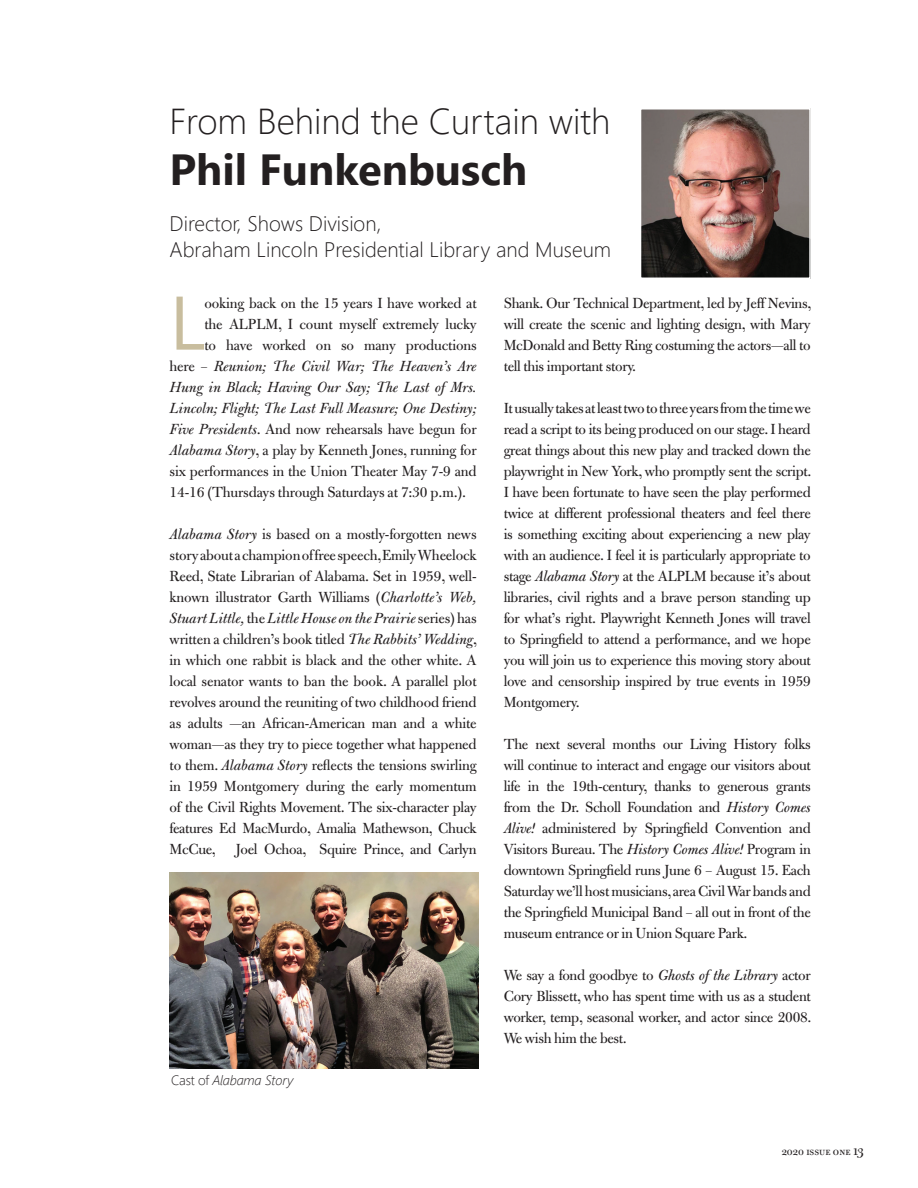
<style>
.page{position:relative;width:918px;height:1188px;background:#fff}
.page>*{position:absolute;margin:0;border:0;box-sizing:border-box;transform-origin:0 0}
._03_Drop_Cap_Copy_co{font:75.75px "Segoe UI";color:#c8bd9e}
.Script_Head_Script{font:700 43.5px "Segoe UI";color:#231f20}
.Script_Head_Script-2{font:300 36px "Segoe UI";color:#231f20}
._01_Story_Head{font:300 21px/25.2px "Segoe UI";color:#231f20}
._04_Body_Copy{font:15.75px/21px "Bulmer MT Std";letter-spacing:-.02em;color:#231f20;text-align:justify}
._03_Drop_Cap_Copy_co-2{font:15.75px "Bulmer MT Std";letter-spacing:-.01em;color:#231f20}
._03_Drop_Cap_Copy_co-3{font:italic 15.75px "Bulmer MT Std";letter-spacing:-.01em;color:#231f20}
.Captions{font:italic 300 13.5px "Segoe UI";letter-spacing:-.01em;color:#231f20}
.t1{font:12px "Bulmer MT Std";color:#231f20}
.s1{font-style:italic}
.s2{font-style:normal}
.s3{font-size:15px}
</style>
<div class="page">
<img style="left:643px;top:111px;width:165px;height:165px">
<div style="left:640px;top:108px;width:171px;height:171px;border:2px solid #fff"></div>
<img style="left:170px;top:872px;width:308px;height:196px">
<p class="Script_Head_Script-2" style="left:170px;top:87px;width:443px">From Behind the Curtain with</p>
<p class="Script_Head_Script" style="left:170px;top:129px;width:359px">Phil Funkenbusch</p>
<p class="_01_Story_Head" style="left:170px;top:209px;width:443px">Director, Shows Division,<br>Abraham Lincoln Presidential Library and Museum</p>
<p class="_03_Drop_Cap_Copy_co" style="left:170px;top:251px;width:37px">L</p>
<p class="_03_Drop_Cap_Copy_co-2" style="left:204px;top:294px;width:274px">ooking back on the 15 years I have worked at</p>
<p class="_04_Body_Copy" style="left:504px;top:293px;width:309px">Shank. Our Technical Department, led by Jeff Nevins, will create the scenic and lighting design, with Mary McDonald and Betty Ring costuming the actors—all to tell this important story.</p>
<p class="_04_Body_Copy" style="left:504px;top:398px;width:309px;text-align:left">It usually takes at least two to three years from the time we read a script to its being produced on our stage. I heard great things about this new play and tracked down the playwright in New York, who promptly sent the script.<br>I have been fortunate to have seen the play performed twice at different professional theaters and feel there is something exciting about experiencing a new play with an audience. I feel it is particularly appropriate to stage <span class="s1">Alabama Story</span> at the ALPLM because it’s about libraries, civil rights and a brave person standing up for what’s right. Playwright Kenneth Jones will travel to Springfield to attend a performance, and we hope you will join us to experience this moving story about love and censorship inspired by true events in 1959<br>Montgomery.</p>
<p class="_04_Body_Copy" style="left:504px;top:734px;width:309px">The next several months our Living History folks will continue to interact and engage our visitors about life in the 19th-century, thanks to generous grants from the Dr. Scholl Foundation and <span class="s1">History Comes Alive!</span> administered by Springfield Convention and Visitors Bureau. The <span class="s1">History Comes Alive!</span> Program in downtown Springfield runs June 6 – August 15. Each Saturday we’ll host musicians, area Civil War bands and the Springfield Municipal Band – all out in front of the museum entrance or in Union Square Park.</p>
<p class="_04_Body_Copy" style="left:504px;top:965px;width:309px">We say a fond goodbye to <span class="s1">Ghosts of the Library</span> actor Cory Blissett, who has spent time with us as a student worker, temp, seasonal worker, and actor since 2008.<br>We wish him the best.</p>
<p class="_03_Drop_Cap_Copy_co-2" style="left:204px;top:315px;width:274px">the ALPLM, I count myself extremely lucky</p>
<p class="_03_Drop_Cap_Copy_co-2" style="left:204px;top:336px;width:274px">to have worked on so many productions</p>
<p class="_03_Drop_Cap_Copy_co-3" style="left:170px;top:357px;width:309px"><span class="s2">here –</span> Reunion; The Civil War; The Heaven’s Are</p>
<p class="_03_Drop_Cap_Copy_co-3" style="left:170px;top:378px;width:309px">Hung in Black; Having Our Say; The Last of Mrs.</p>
<p class="_03_Drop_Cap_Copy_co-3" style="left:170px;top:399px;width:309px">Lincoln; Flight; The Last Full Measure; One Destiny;</p>
<p class="_03_Drop_Cap_Copy_co-2" style="left:170px;top:420px;width:309px"><span class="s1">Five Presidents</span>. And now rehearsals have begun for</p>
<p class="_03_Drop_Cap_Copy_co-2" style="left:170px;top:441px;width:309px"><span class="s1">Alabama Story</span>, a play by Kenneth Jones, running for</p>
<p class="_03_Drop_Cap_Copy_co-2" style="left:170px;top:462px;width:309px">six performances in the Union Theater May 7-9 and</p>
<p class="_03_Drop_Cap_Copy_co-2" style="left:170px;top:483px;width:298px">14-16 (Thursdays through Saturdays at 7:30 p.m.).</p>
<p class="_04_Body_Copy" style="left:170px;top:524px;width:309px"><span class="s1">Alabama Story</span> is based on a mostly-forgotten news story about a champion of free speech, Emily Wheelock Reed, State Librarian of Alabama. Set in 1959, well&shy;known illustrator Garth Williams (<span class="s1">Charlotte’s Web, Stuart Little,</span> the <span class="s1">Little House on the Prairie</span> series) has written a children’s book titled <span class="s1">The Rabbits’ Wedding</span>, in which one rabbit is black and the other white. A local senator wants to ban the book. A parallel plot revolves around the reuniting of two childhood friend as adults —an African-American man and a white woman—as they try to piece together what happened to them. <span class="s1">Alabama Story</span> reflects the tensions swirling in 1959 Montgomery during the early momentum of the Civil Rights Movement. The six-character play features Ed MacMurdo, Amalia Mathewson, Chuck McCue,</p>
<p class="_04_Body_Copy" style="left:236px;top:839px;width:243px">Joel Ochoa, Squire Prince, and Carlyn</p>
<p class="Captions" style="left:171px;top:1068px;width:124px"><span class="s2">Cast of</span> Alabama Story</p>
<p class="t1" style="left:782px;top:1145px;width:84px">2020 issue one <span class="s3">13</span></p>
</div>
